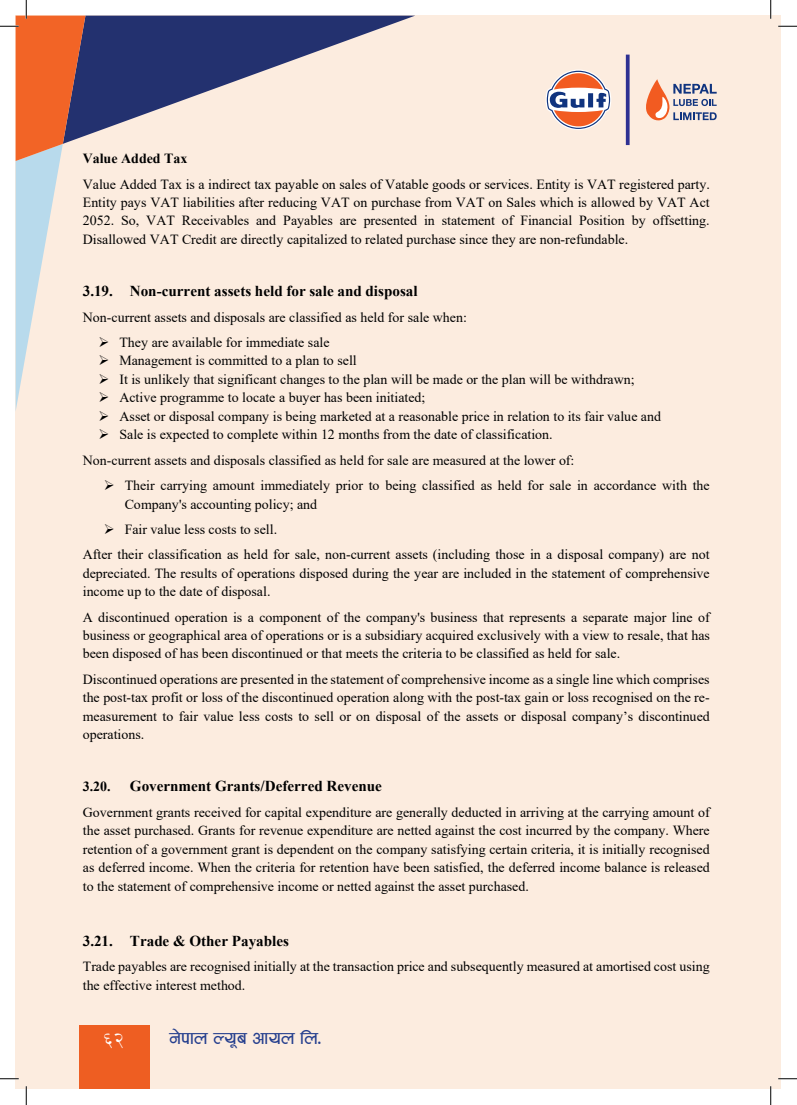
<style>
.page{position:relative;width:797px;height:1105px;background:#fff}
.page>*{position:absolute;margin:0;border:0;box-sizing:border-box;transform-origin:0 0}
.t1{font:22.5px "Aakriti";color:#253f8e}
.t2{font:17.5px "FONTASYHIMALITTNORMAL";color:#fff}
.t3{font:700 15.12px "Times New Roman";color:#000}
.t4{font:13.88px/18.5px "Times New Roman";color:#000;text-align:justify}
.t5{font:700 13.88px "Times New Roman";color:#000}
</style>
<div class="page">
<div style="left:16px;top:16px;width:765px;height:1073px;background:#fcecdf"></div>
<svg style="left:85px;top:16px;width:329px;height:120px"></svg>
<hr style="left:626px;top:55px;width:3px;height:90px;background:#2e3092">
<svg style="left:646px;top:79px;width:70px;height:42px"></svg>
<svg style="left:545px;top:70px;width:66px;height:60px"></svg>
<div style="left:79px;top:1025px;width:71px;height:64px;background:#ee5e22"></div>
<svg style="left:778px;top:25px;width:19px;height:2px"></svg>
<svg style="left:0;top:1078px;width:19px;height:1px"></svg>
<svg style="left:778px;top:1078px;width:19px;height:1px"></svg>
<svg style="left:0;top:0;width:85px;height:412px"></svg>
<svg style="left:25px;top:1086px;width:2px;height:19px"></svg>
<svg style="left:770px;top:0;width:1px;height:19px"></svg>
<svg style="left:770px;top:1086px;width:1px;height:19px"></svg>
<p class="t5" style="left:83px;top:149px;width:106px">Value Added Tax</p>
<p class="t4" style="left:83px;top:174px;width:628px">Value Added Tax is a indirect tax payable on sales of Vatable goods or services. Entity is VAT registered party.<br>Entity pays VAT liabilities after reducing VAT on purchase from VAT on Sales which is allowed by VAT Act 2052. So, VAT Receivables and Payables are presented in statement of Financial Position by offsetting.<br>Disallowed VAT Credit are directly capitalized to related purchase since they are non-refundable.</p>
<p class="t3" style="left:83px;top:280px;width:336px">3.19. Non-current assets held for sale and disposal</p>
<p class="t4" style="left:83px;top:307px;width:385px">Non-current assets and disposals are classified as held for sale when:</p>
<p class="t4" style="left:98px;top:333px;width:233px">➢ They are available for immediate sale</p>
<p class="t4" style="left:98px;top:351px;width:260px">➢ Management is committed to a plan to sell</p>
<p class="t4" style="left:98px;top:370px;width:537px">➢ It is unlikely that significant changes to the plan will be made or the plan will be withdrawn;</p>
<p class="t4" style="left:98px;top:388px;width:328px">➢ Active programme to locate a buyer has been initiated;</p>
<p class="t4" style="left:98px;top:406px;width:564px">➢ Asset or disposal company is being marketed at a reasonable price in relation to its fair value and</p>
<p class="t4" style="left:83px;top:421px;width:493px;line-height:25.4px;text-align:center">➢ Sale is expected to complete within 12 months from the date of classification.<br>Non-current assets and disposals classified as held for sale are measured at the lower of:</p>
<p class="t4" style="left:125px;top:476px;width:586px;text-indent:-21px">➢ Their carrying amount immediately prior to being classified as held for sale in accordance with the<br>Company's accounting policy; and</p>
<p class="t4" style="left:83px;top:516px;width:628px;line-height:25.5px;text-indent:21px">➢ Fair value less costs to sell.<br>After their classification as held for sale, non-current assets (including those in a disposal company) are not</p>
<p class="t4" style="left:83px;top:563px;width:628px">depreciated. The results of operations disposed during the year are included in the statement of comprehensive income up to the date of disposal.</p>
<p class="t4" style="left:83px;top:607px;width:628px">A discontinued operation is a component of the company's business that represents a separate major line of business or geographical area of operations or is a subsidiary acquired exclusively with a view to resale, that has been disposed of has been discontinued or that meets the criteria to be classified as held for sale.</p>
<p class="t4" style="left:83px;top:670px;width:628px">Discontinued operations are presented in the statement of comprehensive income as a single line which comprises the post-tax profit or loss of the discontinued operation along with the post-tax gain or loss recognised on the re&shy;measurement to fair value less costs to sell or on disposal of the assets or disposal company’s discontinued operations.</p>
<p class="t5" style="left:83px;top:776px;width:29px">3.20.</p>
<p class="t3" style="left:130px;top:775px;width:253px">Government Grants/Deferred Revenue</p>
<p class="t4" style="left:83px;top:802px;width:628px">Government grants received for capital expenditure are generally deducted in arriving at the carrying amount of the asset purchased. Grants for revenue expenditure are netted against the cost incurred by the company. Where retention of a government grant is dependent on the company satisfying certain criteria, it is initially recognised as deferred income. When the criteria for retention have been satisfied, the deferred income balance is released to the statement of comprehensive income or netted against the asset purchased.</p>
<p class="t3" style="left:83px;top:930px;width:208px">3.21. Trade &amp; Other Payables</p>
<p class="t4" style="left:83px;top:957px;width:628px">Trade payables are recognised initially at the transaction price and subsequently measured at amortised cost using the effective interest method.</p>
<p class="t2" style="left:104px;top:1028px;width:21px">62</p>
<h1 class="t1" style="left:169px;top:1025px;width:154px">g]kfn No"a cfon ln=</h1>
</div>
